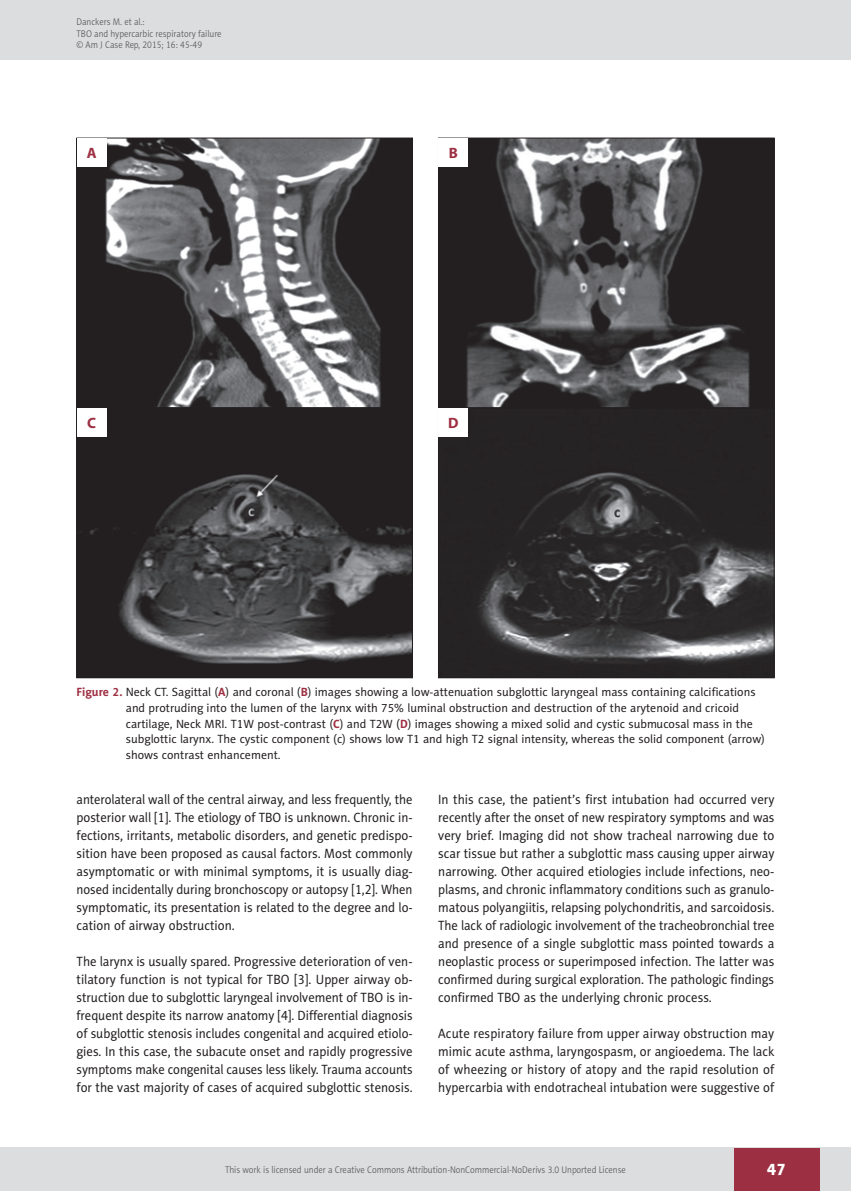
<style>
.page{position:relative;width:851px;height:1191px;background:#fff}
.page>*{position:absolute;margin:0;border:0;box-sizing:border-box;transform-origin:0 0}
.t1{font:16.5px "Naomi Sans EFN Heavy";color:#fff}
.t2{font:700 15px "Myriad Pro";color:#9d2f42}
.AJCR_Body{font:13.5px/18px "Naomi Sans EFN";color:#231f20;text-align:justify;scale:.95 1}
.AJCR_Body-2{font:13.5px/18px "Naomi Sans EFN";color:#231f20;text-align:justify;scale:.94 1}
.AJCR_Rycina_tytul{font:12px/15.8px "Naomi Sans EFN";color:#231f20}
.AJCR_pagina_zywa{font:9.75px/11.2px "Naomi Sans EFN Light";color:#57585a;scale:.9 1}
.AJCR_pagina_sygnatur{font:9.75px "Naomi Sans EFN Light";color:#57585a;scale:.9 1}
.s1{font-weight:700;color:#9d2f42}
</style>
<div class="page">
<img style="left:79px;top:140px;width:331px;height:536px">
<div style="left:77px;top:138px;width:335px;height:270px;border:1px solid #231f20"></div>
<div style="left:77px;top:138px;width:29px;height:28px;background:#fff"></div>
<div style="left:77px;top:408px;width:335px;height:270px;border:1px solid #231f20"></div>
<div style="left:77px;top:408px;width:29px;height:28px;background:#fff"></div>
<img style="left:440px;top:140px;width:332px;height:536px">
<div style="left:438px;top:138px;width:336px;height:270px;border:1px solid #231f20"></div>
<div style="left:438px;top:138px;width:30px;height:28px;background:#fff"></div>
<div style="left:438px;top:408px;width:336px;height:270px;border:1px solid #231f20"></div>
<div style="left:438px;top:408px;width:30px;height:28px;background:#fff"></div>
<div style="left:0;top:1148px;width:850px;height:43px;background:#dcdddf"></div>
<div style="left:733px;top:1147px;width:86px;height:43px;background:#9d2f42"></div>
<div style="left:0;top:0;width:850px;height:60px;background:#dcdddf"></div>
<p class="AJCR_pagina_zywa" style="left:77px;top:16px;width:163px">Danckers M. et al.:<br>TBO and hypercarbic respiratory failure</p>
<p class="AJCR_pagina_sygnatur" style="left:77px;top:39px;width:141px">© Am J Case Rep, 2015; 16: 45-49</p>
<p class="t2" style="left:87px;top:143px;width:11px">A</p>
<p class="t2" style="left:87px;top:413px;width:10px">C</p>
<p class="t2" style="left:449px;top:143px;width:11px">B</p>
<p class="t2" style="left:448px;top:413px;width:12px">D</p>
<p class="AJCR_Rycina_tytul" style="left:126px;top:684px;width:640px;text-indent:-49px"><span class="s1">Figure 2.</span> Neck CT. Sagittal (<span class="s1">A</span>) and coronal (<span class="s1">B</span>) images showing a low-attenuation subglottic laryngeal mass containing calcifications and protruding into the lumen of the larynx with 75% luminal obstruction and destruction of the arytenoid and cricoid cartilage, Neck MRI. T1W post-contrast (<span class="s1">C</span>) and T2W (<span class="s1">D</span>) images showing a mixed solid and cystic submucosal mass in the subglottic larynx. The cystic component (c) shows low T1 and high T2 signal intensity, whereas the solid component (arrow) shows contrast enhancement.</p>
<p class="AJCR_Body-2" style="left:77px;top:790px;width:359px">anterolateral wall of the central airway, and less frequently, the posterior wall [1]. The etiology of TBO is unknown. Chronic in&shy;fections, irritants, metabolic disorders, and genetic predispo&shy;sition have been proposed as causal factors. Most commonly asymptomatic or with minimal symptoms, it is usually diag&shy;nosed incidentally during bronchoscopy or autopsy [1,2]. When symptomatic, its presentation is related to the degree and lo&shy;cation of airway obstruction.</p>
<p class="AJCR_Body" style="left:77px;top:952px;width:355px">The larynx is usually spared. Progressive deterioration of ven&shy;tilatory function is not typical for TBO [3]. Upper airway ob&shy;struction due to subglottic laryngeal involvement of TBO is in&shy;frequent despite its narrow anatomy [4]. Differential diagnosis of subglottic stenosis includes congenital and acquired etiolo&shy;gies. In this case, the subacute onset and rapidly progressive symptoms make congenital causes less likely. Trauma accounts for the vast majority of cases of acquired subglottic stenosis.</p>
<p class="AJCR_Body" style="left:438px;top:790px;width:355px">In this case, the patient’s first intubation had occurred very recently after the onset of new respiratory symptoms and was very brief. Imaging did not show tracheal narrowing due to scar tissue but rather a subglottic mass causing upper airway narrowing. Other acquired etiologies include infections, neo&shy;plasms, and chronic inflammatory conditions such as granulo&shy;matous polyangiitis, relapsing polychondritis, and sarcoidosis.<br>The lack of radiologic involvement of the tracheobronchial tree and presence of a single subglottic mass pointed towards a neoplastic process or superimposed infection. The latter was confirmed during surgical exploration. The pathologic findings confirmed TBO as the underlying chronic process.</p>
<p class="AJCR_Body" style="left:438px;top:1024px;width:355px">Acute respiratory failure from upper airway obstruction may mimic acute asthma, laryngospasm, or angioedema. The lack of wheezing or history of atopy and the rapid resolution of hypercarbia with endotracheal intubation were suggestive of</p>
<p class="AJCR_pagina_zywa" style="left:225px;top:1164px;width:447px">This work is licensed under a Creative Commons Attribution-NonCommercial-NoDerivs 3.0 Unported License</p>
<p class="t1" style="left:766px;top:1159px;width:21px">47</p>
</div>
